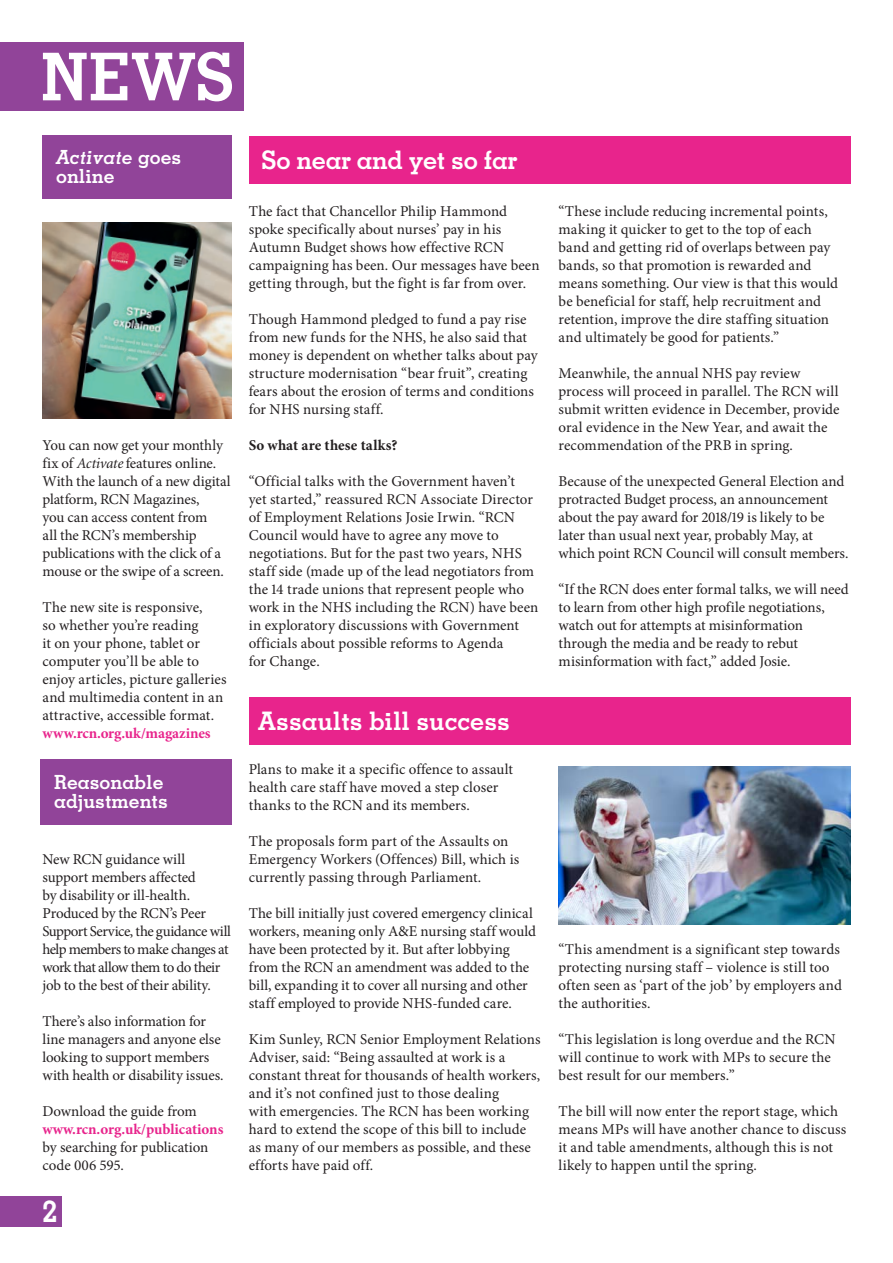
<style>
.page{position:relative;width:893px;height:1263px;background:#fff}
.page>*{position:absolute;margin:0;border:0;box-sizing:border-box;transform-origin:0 0}
.t1{font:700 65.85px "Memphis LT Std";color:#fff}
.t2{font:700 30px "Memphis LT Std";color:#fff}
.t3{font:700 25.5px "Memphis LT Std";color:#fff}
.t4{font:700 19.5px/19.5px "Memphis LT Std";color:#fff}
.t5{font:15px/18px "Minion Pro";color:#231f20}
.t6{font:15px/18px "Minion Pro";letter-spacing:-.02em;color:#231f20}
.t7{font:700 15px "Minion Pro";letter-spacing:-.005em;color:#e8248c}
.t8{font:700 15px "Minion Pro";letter-spacing:.01em;color:#231f20}
.s1{font-style:italic}
.s2{font-family:"Minion";font-style:italic}
</style>
<div class="page">
<div style="left:0;top:1196px;width:62px;height:30px;background:#914499"></div>
<div style="left:0;top:43px;width:243px;height:68px;background:#914499"></div>
<div style="left:43px;top:135px;width:189px;height:64px;background:#914499"></div>
<div style="left:40px;top:759px;width:192px;height:66px;background:#914499"></div>
<div style="left:249px;top:697px;width:601px;height:48px;background:#e8248c"></div>
<img style="left:558px;top:766px;width:292px;height:158px">
<div style="left:249px;top:136px;width:601px;height:48px;background:#e8248c"></div>
<img style="left:43px;top:223px;width:189px;height:195px">
<h1 class="t1" style="left:41px;top:36px;width:195px">NEWS</h1>
<h3 class="t4" style="left:56px;top:147px;width:127px"><span class="s1">Activate</span> goes online</h3>
<p class="t5" style="left:43px;top:436px;width:190px">You can now get your monthly fix of <span class="s2">Activate</span> features online.<br>With the launch of a new digital platform, RCN Magazines,<br>you can access content from<br>all the RCN’s membership publications with the click of a mouse or the swipe of a screen.</p>
<p class="t5" style="left:43px;top:598px;width:185px">The new site is responsive,<br>so whether you’re reading<br>it on your phone, tablet or computer you’ll be able to enjoy articles, picture galleries and multimedia content in an attractive, accessible format.</p>
<p class="t7" style="left:43px;top:723px;width:170px">www.rcn.org.uk/magazines</p>
<h3 class="t4" style="left:54px;top:772px;width:115px">Reasonable adjustments</h3>
<p class="t6" style="left:43px;top:850px;width:190px">New RCN guidance will support members affected<br>by disability or ill-health.<br>Produced by the RCN’s Peer<br>Support Service, the guidance will help members to make changes at work that allow them to do their job to the best of their ability.</p>
<p class="t5" style="left:43px;top:1012px;width:183px">There’s also information for line managers and anyone else looking to support members with health or disability issues.</p>
<p class="t5" style="left:43px;top:1102px;width:156px">Download the guide from</p>
<p class="t7" style="left:43px;top:1119px;width:182px">www.rcn.org.uk/publications</p>
<p class="t5" style="left:43px;top:1138px;width:167px">by searching for publication code 006 595.</p>
<h2 class="t2" style="left:42px;top:1193px;width:16px">2</h2>
<h3 class="t3" style="left:261px;top:144px;width:258px">So near and yet so far</h3>
<p class="t5" style="left:249px;top:202px;width:292px">The fact that Chancellor Philip Hammond spoke specifically about nurses’ pay in his Autumn Budget shows how effective RCN campaigning has been. Our messages have been getting through, but the fight is far from over.</p>
<p class="t5" style="left:249px;top:310px;width:290px">Though Hammond pledged to fund a pay rise from new funds for the NHS, he also said that money is dependent on whether talks about pay structure modernisation “bear fruit”, creating fears about the erosion of terms and conditions for NHS nursing staff.</p>
<p class="t8" style="left:249px;top:435px;width:150px">So what are these talks?</p>
<p class="t5" style="left:249px;top:472px;width:291px">“Official talks with the Government haven’t<br>yet started,” reassured RCN Associate Director of Employment Relations Josie Irwin. “RCN Council would have to agree any move to negotiations. But for the past two years, NHS staff side (made up of the lead negotiators from the 14 trade unions that represent people who work in the NHS including the RCN) have been in exploratory discussions with Government officials about possible reforms to Agenda<br>for Change.</p>
<h3 class="t3" style="left:258px;top:705px;width:254px">Assaults bill success</h3>
<p class="t5" style="left:249px;top:760px;width:266px">Plans to make it a specific offence to assault health care staff have moved a step closer thanks to the RCN and its members.</p>
<p class="t5" style="left:249px;top:832px;width:272px">The proposals form part of the Assaults on<br>Emergency Workers (Offences) Bill, which is currently passing through Parliament.</p>
<p class="t5" style="left:249px;top:904px;width:289px">The bill initially just covered emergency clinical workers, meaning only A&amp;E nursing staff would have been protected by it. But after lobbying from the RCN an amendment was added to the bill, expanding it to cover all nursing and other staff employed to provide NHS-funded care.</p>
<p class="t5" style="left:249px;top:1030px;width:293px">Kim Sunley, RCN Senior Employment Relations Adviser, said: “Being assaulted at work is a constant threat for thousands of health workers, and it’s not confined just to those dealing<br>with emergencies. The RCN has been working hard to extend the scope of this bill to include as many of our members as possible, and these efforts have paid off.</p>
<p class="t5" style="left:559px;top:202px;width:281px">“These include reducing incremental points, making it quicker to get to the top of each band and getting rid of overlaps between pay bands, so that promotion is rewarded and means something. Our view is that this would be beneficial for staff, help recruitment and retention, improve the dire staffing situation and ultimately be good for patients.”</p>
<p class="t5" style="left:559px;top:364px;width:282px">Meanwhile, the annual NHS pay review process will proceed in parallel. The RCN will submit written evidence in December, provide oral evidence in the New Year, and await the recommendation of the PRB in spring.</p>
<p class="t5" style="left:559px;top:472px;width:291px">Because of the unexpected General Election and protracted Budget process, an announcement about the pay award for 2018/19 is likely to be later than usual next year, probably May, at which point RCN Council will consult members.</p>
<p class="t5" style="left:559px;top:580px;width:292px">“If the RCN does enter formal talks, we will need to learn from other high profile negotiations, watch out for attempts at misinformation through the media and be ready to rebut misinformation with fact,” added Josie.</p>
<p class="t5" style="left:559px;top:940px;width:285px">“This amendment is a significant step towards protecting nursing staff – violence is still too often seen as ‘part of the job’ by employers and the authorities.</p>
<p class="t5" style="left:559px;top:1030px;width:279px">“This legislation is long overdue and the RCN will continue to work with MPs to secure the best result for our members.”</p>
<p class="t5" style="left:559px;top:1102px;width:289px">The bill will now enter the report stage, which means MPs will have another chance to discuss it and table amendments, although this is not likely to happen until the spring.</p>
</div>
